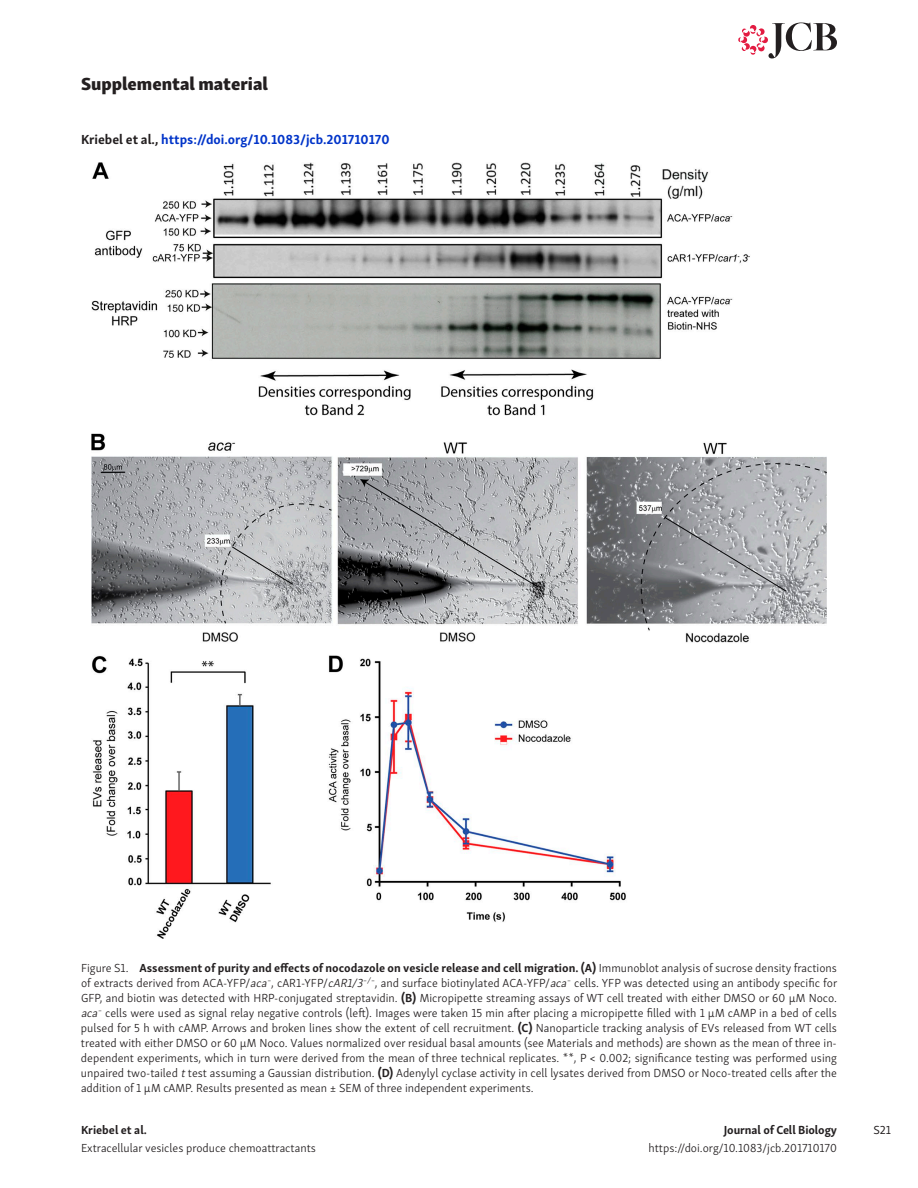
<style>
.page{position:relative;width:918px;height:1188px;background:#fff}
.page>*{position:absolute;margin:0;border:0;box-sizing:border-box;transform-origin:0 0}
.t1{font:18px "Skolar Sans PE Eb";color:#231f20}
.t2{font:700 13.5px "Skolar Sans PE";color:#0034c9}
.t3{font:300 12px/15px "Skolar Sans PE";color:#231f20;text-align:justify}
.t4{font:700 12px "Skolar Sans PE";letter-spacing:-.005em;color:#231f20}
.t5{font:12px "Skolar Sans PE";color:#231f20}
.s1{color:#231f20}
.s2{font-weight:700}
.s3{font-style:italic}
</style>
<div class="page">
<svg style="left:738px;top:22px;width:99px;height:36px"></svg>
<img style="left:91px;top:162px;width:736px;height:777px">
<h1 class="t1" style="left:81px;top:68px;width:189px">Supplemental material</h1>
<p class="t2" style="left:81px;top:128px;width:310px"><span class="s1">Kriebel et al.,</span> https://doi.org/10.1083/jcb.201710170</p>
<p class="t3" style="left:81px;top:959px;width:758px">Figure S1. <span class="s2">Assessment of purity and effects of nocodazole on vesicle release and cell migration. (A)</span> Immunoblot analysis of sucrose density fractions of extracts derived from ACA-YFP/<span class="s3">aca</span><sup>−</sup>, cAR1-YFP/<span class="s3">cAR1/3</span><sup>−/−</sup>, and surface biotinylated ACA-YFP/<span class="s3">aca</span><sup>−</sup> cells. YFP was detected using an antibody specific for GFP, and biotin was detected with HRP-conjugated streptavidin. <span class="s2">(B)</span> Micropipette streaming assays of WT cell treated with either DMSO or 60 µM Noco. <span class="s3">aca</span><sup>−</sup> cells were used as signal relay negative controls (left). Images were taken 15 min after placing a micropipette filled with 1 µM cAMP in a bed of cells pulsed for 5 h with cAMP. Arrows and broken lines show the extent of cell recruitment. <span class="s2">(C)</span> Nanoparticle tracking analysis of EVs released from WT cells treated with either DMSO or 60 µM Noco. Values normalized over residual basal amounts (see Materials and methods) are shown as the mean of three in&shy;dependent experiments, which in turn were derived from the mean of three technical replicates. **, P &lt; 0.002; significance testing was performed using unpaired two-tailed <span class="s3">t</span>test assuming a Gaussian distribution. <span class="s2">(D)</span> Adenylyl cyclase activity in cell lysates derived from DMSO or Noco-treated cells after the addition of 1 µM cAMP. Results presented as mean ± SEM of three independent experiments.</p>
<p class="t4" style="left:81px;top:1120px;width:67px">Kriebel et al.</p>
<p class="t3" style="left:81px;top:1140px;width:236px">Extracellular vesicles produce chemoattractants</p>
<p class="t4" style="left:724px;top:1120px;width:115px">Journal of Cell Biology</p>
<p class="t3" style="left:649px;top:1140px;width:190px">https://doi.org/10.1083/jcb.201710170</p>
<p class="t5" style="left:873px;top:1121px;width:19px">S21</p>
</div>
